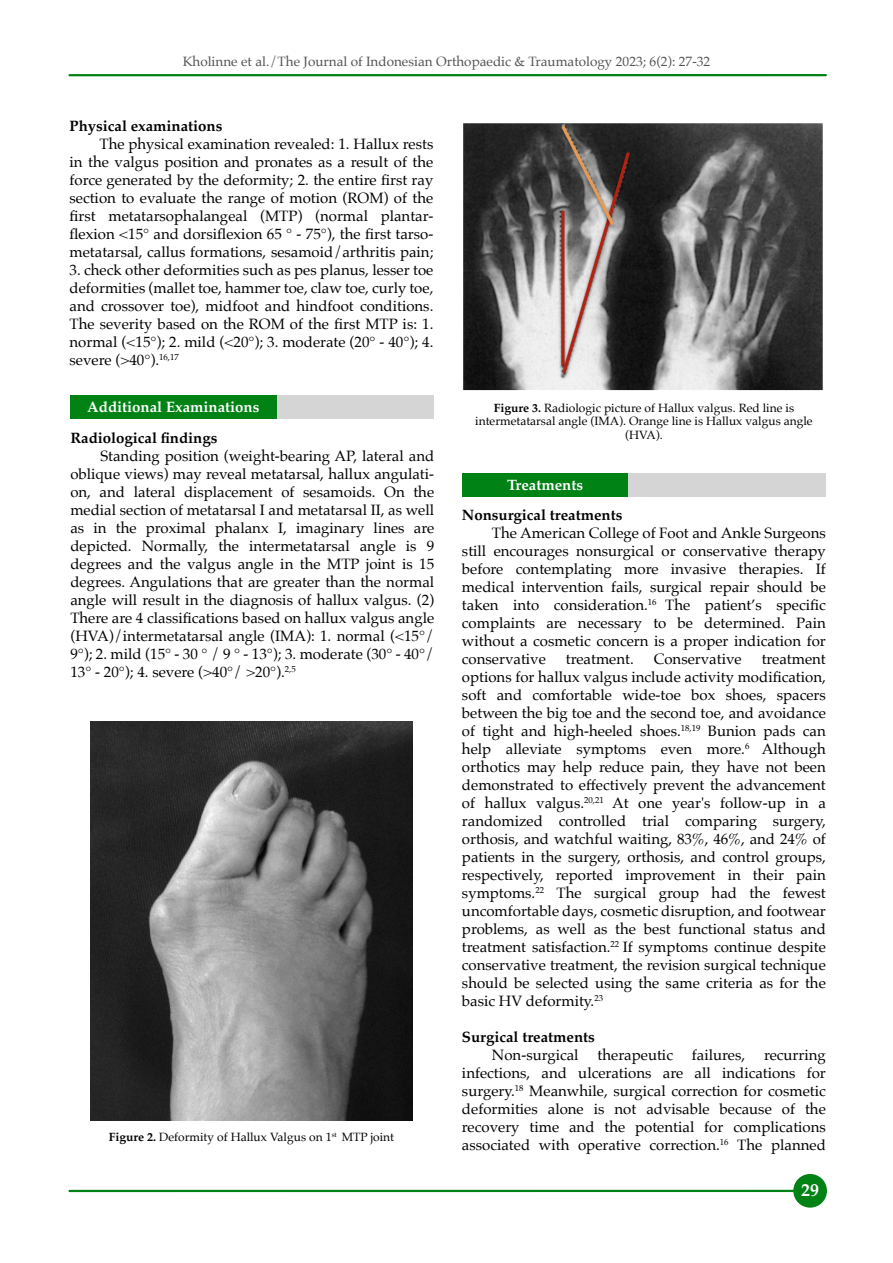
<style>
.page{position:relative;width:893px;height:1263px;background:#fff}
.page>*{position:absolute;margin:0;border:0;box-sizing:border-box;transform-origin:0 0}
.t1{font:700 18px "Palatino";color:#fff}
.t2{font:15px "Palatino";color:#000}
.t3{font:700 15px "Palatino";color:#000}
.t4{font:700 15px "Palatino";color:#fff}
.t5{font:13.5px "Palatino";color:#535353}
.t6{font:12px "Palatino";color:#000}
.t7{font:8.7px "Palatino";color:#000}
.t8{font:7.05px "Palatino";color:#000}
.s1{font-weight:700}
</style>
<div class="page">
<hr style="left:70px;top:1190px;width:726px;height:2px;background:#008215">
<hr style="left:70px;top:74px;width:756px;height:2px;background:#008215">
<div style="left:793px;top:1174px;width:34px;height:33px;background:#008215;border:2px solid #008215;border-radius:50%"></div>
<img style="left:90px;top:722px;width:322px;height:399px">
<div style="left:71px;top:395px;width:363px;height:24px;background:#d5d5d5"></div>
<div style="left:71px;top:395px;width:206px;height:24px;background:#008215"></div>
<div style="left:462px;top:473px;width:364px;height:24px;background:#d5d5d5"></div>
<div style="left:462px;top:473px;width:166px;height:24px;background:#008215"></div>
<img style="left:463px;top:123px;width:360px;height:268px">
<p class="t5" style="left:183px;top:55px;width:529px">Kholinne et al./The Journal of Indonesian Orthopaedic &amp; Traumatology 2023; 6(2): 27-32</p>
<p class="t3" style="left:70px;top:119px;width:154px">Physical examinations</p>
<p class="t2" style="left:100px;top:137px;width:335px">The physical examination revealed: 1. Hallux rests</p>
<p class="t2" style="left:70px;top:155px;width:365px">in the valgus position and pronates as a result of the</p>
<p class="t2" style="left:70px;top:173px;width:365px">force generated by the deformity; 2. the entire first ray</p>
<p class="t2" style="left:70px;top:191px;width:365px">section to evaluate the range of motion (ROM) of the</p>
<p class="t2" style="left:70px;top:209px;width:365px">first metatarsophalangeal (MTP) (normal plantar-</p>
<p class="t2" style="left:70px;top:227px;width:365px">flexion &lt;15° and dorsiflexion 65 ° - 75°), the first tarso-</p>
<p class="t2" style="left:70px;top:245px;width:365px">metatarsal, callus formations, sesamoid/arthritis pain;</p>
<p class="t2" style="left:70px;top:263px;width:365px">3. check other deformities such as pes planus, lesser toe</p>
<p class="t2" style="left:70px;top:281px;width:365px">deformities (mallet toe, hammer toe, claw toe, curly toe,</p>
<p class="t2" style="left:70px;top:299px;width:365px">and crossover toe), midfoot and hindfoot conditions.</p>
<p class="t2" style="left:70px;top:317px;width:365px">The severity based on the ROM of the first MTP is: 1.</p>
<p class="t2" style="left:70px;top:335px;width:365px">normal (&lt;15°); 2. mild (&lt;20°); 3. moderate (20° - 40°); 4.</p>
<p class="t2" style="left:70px;top:353px;width:91px">severe (&gt;40°).</p>
<p class="t7" style="left:159px;top:353px;width:21px">16,17</p>
<p class="t4" style="left:87px;top:400px;width:174px">Additional Examinations</p>
<p class="t3" style="left:70px;top:430px;width:149px">Radiological findings</p>
<p class="t2" style="left:100px;top:448px;width:335px">Standing position (weight-bearing AP, lateral and</p>
<p class="t2" style="left:70px;top:466px;width:365px">oblique views) may reveal metatarsal, hallux angulati-</p>
<p class="t2" style="left:70px;top:484px;width:365px">on, and lateral displacement of sesamoids. On the</p>
<p class="t2" style="left:70px;top:502px;width:365px">medial section of metatarsal I and metatarsal II, as well</p>
<p class="t2" style="left:70px;top:520px;width:365px">as in the proximal phalanx I, imaginary lines are</p>
<p class="t2" style="left:70px;top:538px;width:365px">depicted. Normally, the intermetatarsal angle is 9</p>
<p class="t2" style="left:70px;top:556px;width:365px">degrees and the valgus angle in the MTP joint is 15</p>
<p class="t2" style="left:70px;top:574px;width:365px">degrees. Angulations that are greater than the normal</p>
<p class="t2" style="left:70px;top:592px;width:365px">angle will result in the diagnosis of hallux valgus. (2)</p>
<p class="t2" style="left:70px;top:610px;width:365px">There are 4 classifications based on hallux valgus angle</p>
<p class="t2" style="left:70px;top:628px;width:365px">(HVA)/intermetatarsal angle (IMA): 1. normal (&lt;15°/</p>
<p class="t2" style="left:70px;top:646px;width:365px">9°); 2. mild (15° - 30 ° / 9 ° - 13°); 3. moderate (30° - 40°/</p>
<p class="t2" style="left:70px;top:664px;width:216px">13° - 20°); 4. severe (&gt;40°/ &gt;20°).</p>
<p class="t7" style="left:285px;top:664px;width:12px">2,5</p>
<p class="t6" style="left:109px;top:1131px;width:224px"><span class="s1">Figure 2.</span> Deformity of Hallux Valgus on 1</p>
<p class="t8" style="left:332px;top:1131px;width:7px">st</p>
<p class="t6" style="left:342px;top:1131px;width:54px">MTP joint</p>
<p class="t6" style="left:494px;top:402px;width:302px"><span class="s1">Figure 3.</span> Radiologic picture of Hallux valgus. Red line is</p>
<p class="t6" style="left:475px;top:415px;width:339px">intermetatarsal angle (IMA). Orange line is Hallux valgus angle</p>
<p class="t6" style="left:625px;top:429px;width:39px">(HVA).</p>
<p class="t4" style="left:507px;top:478px;width:77px">Treatments</p>
<p class="t3" style="left:462px;top:507px;width:162px">Nonsurgical treatments</p>
<p class="t2" style="left:492px;top:525px;width:335px">The American College of Foot and Ankle Surgeons</p>
<p class="t2" style="left:462px;top:543px;width:365px">still encourages nonsurgical or conservative therapy</p>
<p class="t2" style="left:462px;top:561px;width:365px">before contemplating more invasive therapies. If</p>
<p class="t2" style="left:462px;top:579px;width:365px">medical intervention fails, surgical repair should be</p>
<p class="t2" style="left:462px;top:597px;width:187px">taken into consideration.</p>
<p class="t7" style="left:648px;top:597px;width:10px">16</p>
<p class="t2" style="left:665px;top:597px;width:162px">The patient’s specific</p>
<p class="t2" style="left:462px;top:615px;width:365px">complaints are necessary to be determined. Pain</p>
<p class="t2" style="left:462px;top:633px;width:365px">without a cosmetic concern is a proper indication for</p>
<p class="t2" style="left:462px;top:651px;width:85px">conservative</p>
<p class="t2" style="left:566px;top:651px;width:69px">treatment.</p>
<p class="t2" style="left:654px;top:651px;width:89px">Conservative</p>
<p class="t2" style="left:762px;top:651px;width:66px">treatment</p>
<p class="t2" style="left:462px;top:669px;width:365px">options for hallux valgus include activity modification,</p>
<p class="t2" style="left:462px;top:687px;width:365px">soft and comfortable wide-toe box shoes, spacers</p>
<p class="t2" style="left:462px;top:705px;width:365px">between the big toe and the second toe, and avoidance</p>
<p class="t2" style="left:462px;top:723px;width:220px">of tight and high-heeled shoes.</p>
<p class="t7" style="left:681px;top:723px;width:21px">18,19</p>
<p class="t2" style="left:708px;top:723px;width:119px">Bunion pads can</p>
<p class="t2" style="left:462px;top:741px;width:284px">help alleviate symptoms even more.</p>
<p class="t7" style="left:745px;top:741px;width:6px">6</p>
<p class="t2" style="left:762px;top:741px;width:65px">Although</p>
<p class="t2" style="left:462px;top:759px;width:365px">orthotics may help reduce pain, they have not been</p>
<p class="t2" style="left:462px;top:777px;width:365px">demonstrated to effectively prevent the advancement</p>
<p class="t2" style="left:462px;top:795px;width:124px">of hallux valgus.</p>
<p class="t7" style="left:584px;top:795px;width:21px">20,21</p>
<p class="t2" style="left:612px;top:795px;width:215px">At one year's follow-up in a</p>
<p class="t2" style="left:462px;top:813px;width:365px">randomized controlled trial comparing surgery,</p>
<p class="t2" style="left:462px;top:831px;width:365px">orthosis, and watchful waiting, 83%, 46%, and 24% of</p>
<p class="t2" style="left:462px;top:849px;width:365px">patients in the surgery, orthosis, and control groups,</p>
<p class="t2" style="left:462px;top:867px;width:365px">respectively, reported improvement in their pain</p>
<p class="t2" style="left:462px;top:885px;width:75px">symptoms.</p>
<p class="t7" style="left:535px;top:885px;width:10px">22</p>
<p class="t2" style="left:557px;top:885px;width:271px">The surgical group had the fewest</p>
<p class="t2" style="left:462px;top:903px;width:365px">uncomfortable days, cosmetic disruption, and footwear</p>
<p class="t2" style="left:462px;top:921px;width:365px">problems, as well as the best functional status and</p>
<p class="t2" style="left:462px;top:939px;width:150px">treatment satisfaction.</p>
<p class="t7" style="left:611px;top:939px;width:10px">22</p>
<p class="t2" style="left:623px;top:939px;width:205px">If symptoms continue despite</p>
<p class="t2" style="left:462px;top:957px;width:365px">conservative treatment, the revision surgical technique</p>
<p class="t2" style="left:462px;top:975px;width:365px">should be selected using the same criteria as for the</p>
<p class="t2" style="left:462px;top:993px;width:134px">basic HV deformity.</p>
<p class="t7" style="left:594px;top:993px;width:10px">23</p>
<p class="t3" style="left:462px;top:1029px;width:134px">Surgical treatments</p>
<p class="t2" style="left:492px;top:1047px;width:88px">Non-surgical</p>
<p class="t2" style="left:598px;top:1047px;width:77px">therapeutic</p>
<p class="t2" style="left:692px;top:1047px;width:55px">failures,</p>
<p class="t2" style="left:764px;top:1047px;width:63px">recurring</p>
<p class="t2" style="left:462px;top:1065px;width:365px">infections, and ulcerations are all indications for</p>
<p class="t2" style="left:462px;top:1083px;width:54px">surgery.</p>
<p class="t7" style="left:515px;top:1083px;width:10px">18</p>
<p class="t2" style="left:529px;top:1083px;width:298px">Meanwhile, surgical correction for cosmetic</p>
<p class="t2" style="left:462px;top:1101px;width:365px">deformities alone is not advisable because of the</p>
<p class="t2" style="left:462px;top:1119px;width:365px">recovery time and the potential for complications</p>
<p class="t2" style="left:462px;top:1137px;width:259px">associated with operative correction.</p>
<p class="t7" style="left:720px;top:1137px;width:10px">16</p>
<p class="t2" style="left:737px;top:1137px;width:90px">The planned</p>
<p class="t1" style="left:801px;top:1182px;width:19px">29</p>
</div>
